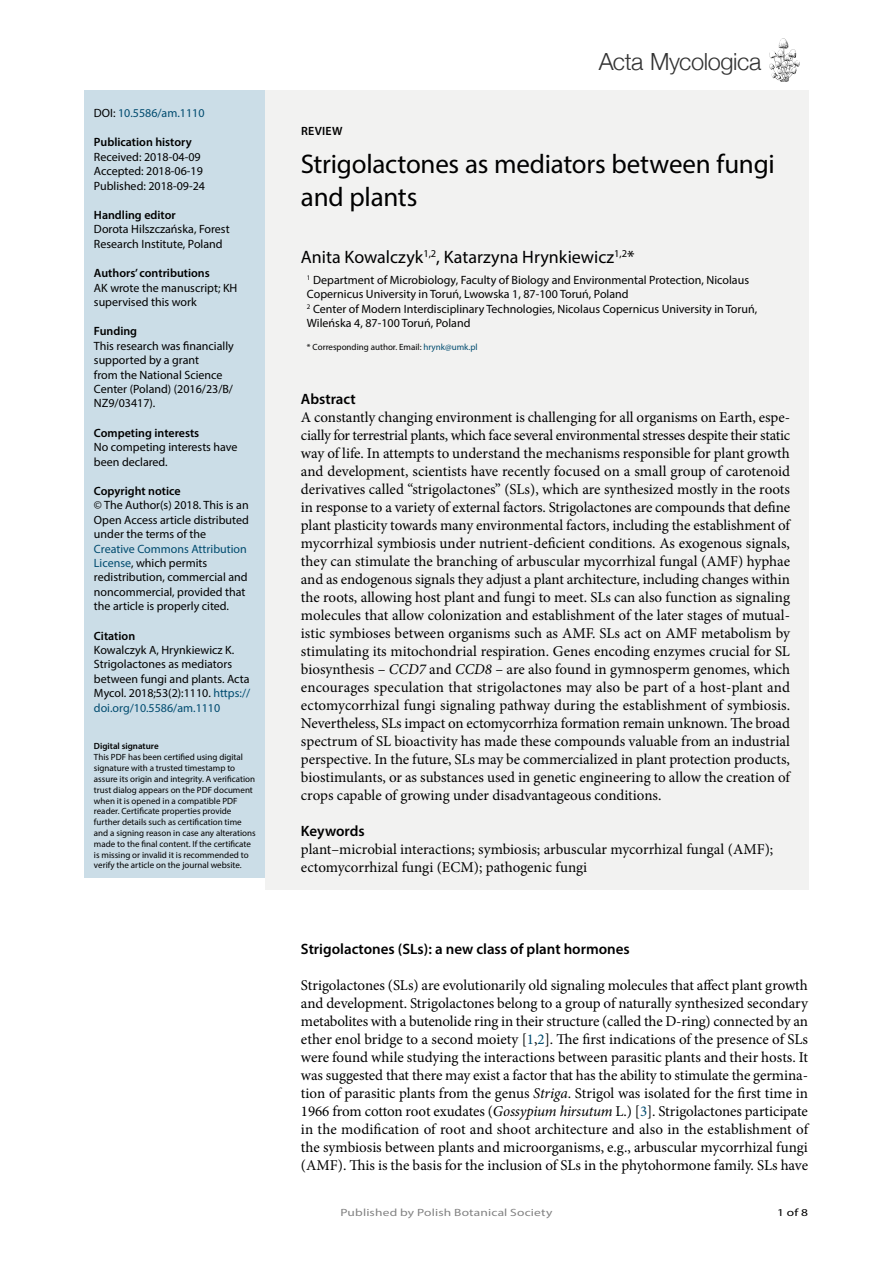
<style>
.page{position:relative;width:893px;height:1263px;background:#fff}
.page>*{position:absolute;margin:0;border:0;box-sizing:border-box;transform-origin:0 0}
.t1{font:27px/32.4px "Myriad Pro";letter-spacing:-.01em;color:#000}
.t2{font:300 23.55px "Helvetica Neue";letter-spacing:-.02em;color:#333}
.Authors{font:18px "Myriad Pro";color:#000}
.Body_text{font:15px/18px "Minion Pro";letter-spacing:-.005em;color:#000;text-align:justify}
.Keywords{font:15px/18px "Minion Pro";color:#000}
.t3{font:600 15px "Myriad Pro";color:#000}
.Body_text-2{font:12px/14.4px "Myriad Pro";color:#000}
.Affiliations{font:12px/14.4px "Myriad Pro";color:#000}
.Article_type{font:600 12px "Myriad Pro";color:#000}
.Body_text-3{font:12px "Myriad Pro";color:#004b6f}
.t4{font:10.5px "Myriad Pro Regular 2";letter-spacing:.01em;color:#828282;scale:1.28 1}
.t5{font:10.5px "Myriad Pro";color:#000;scale:1.28 1}
.Body_text-4{font:9px/10.8px "Myriad Pro";color:#000}
.Corresponding_author{font:9px "Myriad Pro";color:#000}
.t6{font:600 9px "Myriad Pro";color:#000}
.s1{color:#000}
.s2{color:#004b6f}
.s3{font-style:italic}
</style>
<div class="page">
<svg style="left:769px;top:38px;width:31px;height:44px"></svg>
<div style="left:265px;top:90px;width:543px;height:800px;background:#f2f2f1"></div>
<div style="left:85px;top:90px;width:180px;height:787px;background:#cbdde7"></div>
<p class="Body_text-3" style="left:94px;top:106px;width:112px"><span class="s1">DOI:</span> 10.5586/am.1110</p>
<p class="Article_type" style="left:94px;top:135px;width:99px">Publication history</p>
<p class="Body_text-2" style="left:94px;top:149px;width:108px">Received: 2018-04-09</p>
<p class="Body_text-2" style="left:94px;top:164px;width:110px">Accepted: 2018-06-19</p>
<p class="Body_text-2" style="left:94px;top:178px;width:113px">Published: 2018-09-24</p>
<p class="Article_type" style="left:94px;top:207px;width:83px">Handling editor</p>
<p class="Body_text-2" style="left:94px;top:222px;width:137px">Dorota Hilszczańska, Forest<br>Research Institute, Poland</p>
<p class="Article_type" style="left:94px;top:266px;width:117px">Authors’ contributions</p>
<p class="Body_text-2" style="left:94px;top:280px;width:145px">AK wrote the manuscript; KH supervised this work</p>
<p class="Article_type" style="left:94px;top:324px;width:45px">Funding</p>
<p class="Body_text-2" style="left:94px;top:338px;width:141px">This research was financially supported by a grant<br>from the National Science<br>Center (Poland) (2016/23/B/<br>NZ9/03417).</p>
<p class="Article_type" style="left:94px;top:425px;width:107px">Competing interests</p>
<p class="Body_text-2" style="left:94px;top:440px;width:145px">No competing interests have been declared.</p>
<p class="Article_type" style="left:94px;top:483px;width:88px">Copyright notice</p>
<p class="Body_text-2" style="left:94px;top:498px;width:156px">© The Author(s) 2018. This is an<br>Open Access article distributed under the terms of the<br><span class="s2">Creative Commons Attribution<br>License</span>, which permits redistribution, commercial and noncommercial, provided that the article is properly cited.</p>
<p class="Article_type" style="left:94px;top:628px;width:43px">Citation</p>
<p class="Body_text-2" style="left:94px;top:643px;width:158px">Kowalczyk A, Hrynkiewicz K.<br>Strigolactones as mediators between fungi and plants. Acta<br>Mycol. 2018;53(2):1110. <span class="s2">https:// doi.org/10.5586/am.1110</span></p>
<p class="t6" style="left:94px;top:741px;width:66px">Digital signature</p>
<p class="Body_text-4" style="left:94px;top:752px;width:163px">This PDF has been certified using digital signature with a trusted timestamp to assure its origin and integrity. A verification trust dialog appears on the PDF document when it is opened in a compatible PDF reader. Certificate properties provide further details such as certification time and a signing reason in case any alterations made to the final content. If the certificate is missing or invalid it is recommended to verify the article on the journal website.</p>
<h2 class="t2" style="left:599px;top:43px;width:164px">Acta Mycologica</h2>
<p class="Article_type" style="left:301px;top:123px;width:43px">REVIEW</p>
<p class="t1" style="left:301px;top:148px;width:475px">Strigolactones as mediators between fungi and plants</p>
<p class="Authors" style="left:301px;top:246px;width:335px">Anita Kowalczyk<sup>1,2</sup>, Katarzyna Hrynkiewicz<sup>1,2</sup>*</p>
<p class="Affiliations" style="left:307px;top:272px;width:444px"><sup>1</sup> Department of Microbiology, Faculty of Biology and Environmental Protection, Nicolaus<br>Copernicus University in Toruń, Lwowska 1, 87-100 Toruń, Poland</p>
<p class="Affiliations" style="left:307px;top:301px;width:452px"><sup>2</sup> Center of Modern Interdisciplinary Technologies, Nicolaus Copernicus University in Toruń,<br>Wileńska 4, 87-100 Toruń, Poland</p>
<p class="Corresponding_author" style="left:307px;top:341px;width:172px">* Corresponding author. Email: <span class="s2">hrynk@umk.pl</span></p>
<p class="t3" style="left:301px;top:389px;width:56px">Abstract</p>
<p class="Body_text" style="left:301px;top:408px;width:491px">A constantly changing environment is challenging for all organisms on Earth, espe&shy;cially for terrestrial plants, which face several environmental stresses despite their static way of life. In attempts to understand the mechanisms responsible for plant growth and development, scientists have recently focused on a small group of carotenoid derivatives called “strigolactones” (SLs), which are synthesized mostly in the roots in response to a variety of external factors. Strigolactones are compounds that define plant plasticity towards many environmental factors, including the establishment of mycorrhizal symbiosis under nutrient-deficient conditions. As exogenous signals, they can stimulate the branching of arbuscular mycorrhizal fungal (AMF) hyphae and as endogenous signals they adjust a plant architecture, including changes within the roots, allowing host plant and fungi to meet. SLs can also function as signaling molecules that allow colonization and establishment of the later stages of mutual&shy;istic symbioses between organisms such as AMF. SLs act on AMF metabolism by stimulating its mitochondrial respiration. Genes encoding enzymes crucial for SL biosynthesis – <span class="s3">CCD7</span> and <span class="s3">CCD8</span> – are also found in gymnosperm genomes, which encourages speculation that strigolactones may also be part of a host-plant and ectomycorrhizal fungi signaling pathway during the establishment of symbiosis.<br>Nevertheless, SLs impact on ectomycorrhiza formation remain unknown. The broad spectrum of SL bioactivity has made these compounds valuable from an industrial perspective. In the future, SLs may be commercialized in plant protection products, biostimulants, or as substances used in genetic engineering to allow the creation of crops capable of growing under disadvantageous conditions.</p>
<p class="t3" style="left:301px;top:821px;width:65px">Keywords</p>
<p class="Keywords" style="left:301px;top:840px;width:474px">plant–microbial interactions; symbiosis; arbuscular mycorrhizal fungal (AMF); ectomycorrhizal fungi (ECM); pathogenic fungi</p>
<p class="t3" style="left:301px;top:939px;width:330px">Strigolactones (SLs): a new class of plant hormones</p>
<p class="Body_text" style="left:301px;top:976px;width:509px">Strigolactones (SLs) are evolutionarily old signaling molecules that affect plant growth and development. Strigolactones belong to a group of naturally synthesized secondary metabolites with a butenolide ring in their structure (called the D-ring) connected by an ether enol bridge to a second moiety [<span class="s2">1</span>,<span class="s2">2</span>]. The first indications of the presence of SLs were found while studying the interactions between parasitic plants and their hosts. It was suggested that there may exist a factor that has the ability to stimulate the germina&shy;tion of parasitic plants from the genus <span class="s3">Striga</span>. Strigol was isolated for the first time in 1966 from cotton root exudates (<span class="s3">Gossypium hirsutum</span> L.) [<span class="s2">3</span>]. Strigolactones participate in the modification of root and shoot architecture and also in the establishment of the symbiosis between plants and microorganisms, e.g., arbuscular mycorrhizal fungi (AMF). This is the basis for the inclusion of SLs in the phytohormone family. SLs have</p>
<p class="t4" style="left:340px;top:1205px;width:167px">Published by Polish Botanical Society</p>
<p class="t5" style="left:777px;top:1205px;width:26px">1 of 8</p>
</div>
